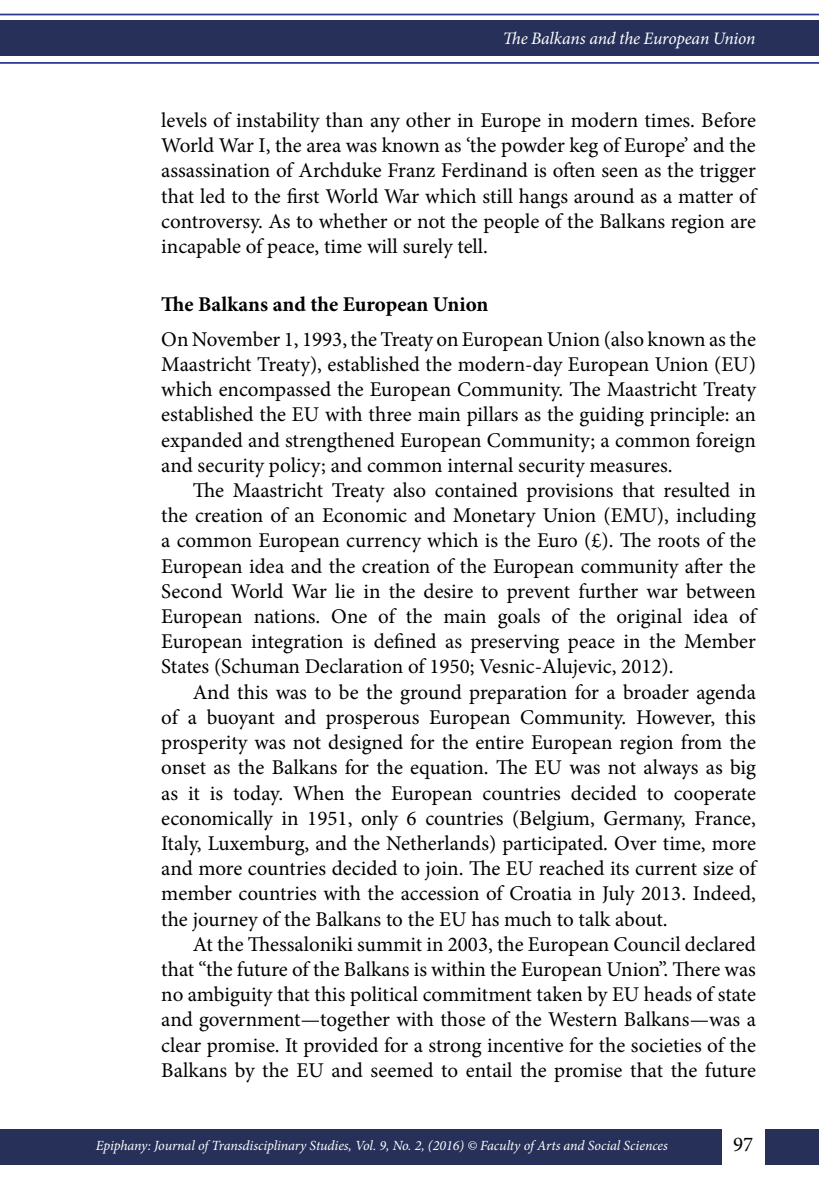
<style>
.page{position:relative;width:819px;height:1191px;background:#fff}
.page>*{position:absolute;margin:0;border:0;box-sizing:border-box;transform-origin:0 0}
.t1{font:21px/25.2px "Minion Pro";color:#000;text-align:justify}
.t2{font:700 21px "Minion Pro";color:#000}
.t3{font:italic 17.5px "Minion Pro";letter-spacing:-.01em;color:#fff}
.t4{font:italic 14px "Minion Pro";letter-spacing:-.01em;color:#fff}
</style>
<div class="page">
<div style="left:0;top:21px;width:819px;height:35px;background:#263059"></div>
<div style="left:0;top:1128px;width:721px;height:36px;background:#263059"></div>
<div style="left:764px;top:1129px;width:55px;height:35px;background:#263059"></div>
<hr style="left:0;top:14px;width:819px;height:1px;background:#2c3791">
<hr style="left:0;top:62px;width:819px;height:2px;background:#2c3791">
<p class="t3" style="left:502px;top:27px;width:254px">The Balkans and the European Union</p>
<p class="t1" style="left:161px;top:108px;width:596px">levels of instability than any other in Europe in modern times. Before World War I, the area was known as ‘the powder keg of Europe’ and the assassination of Archduke Franz Ferdinand is often seen as the trigger that led to the first World War which still hangs around as a matter of controversy. As to whether or not the people of the Balkans region are incapable of peace, time will surely tell.</p>
<p class="t2" style="left:161px;top:289px;width:329px">The Balkans and the European Union</p>
<p class="t1" style="left:161px;top:326px;width:596px">On November 1, 1993, the Treaty on European Union (also known as the Maastricht Treaty), established the modern-day European Union (EU) which encompassed the European Community. The Maastricht Treaty established the EU with three main pillars as the guiding principle: an expanded and strengthened European Community; a common foreign and security policy; and common internal security measures.</p>
<p class="t1" style="left:161px;top:478px;width:596px;text-indent:32px">The Maastricht Treaty also contained provisions that resulted in the creation of an Economic and Monetary Union (EMU), including a common European currency which is the Euro (£). The roots of the European idea and the creation of the European community after the Second World War lie in the desire to prevent further war between European nations. One of the main goals of the original idea of European integration is defined as preserving peace in the Member States (Schuman Declaration of 1950; Vesnic-Alujevic, 2012).</p>
<p class="t1" style="left:161px;top:679px;width:596px;text-indent:32px">And this was to be the ground preparation for a broader agenda of a buoyant and prosperous European Community. However, this prosperity was not designed for the entire European region from the onset as the Balkans for the equation. The EU was not always as big as it is today. When the European countries decided to cooperate economically in 1951, only 6 countries (Belgium, Germany, France, Italy, Luxemburg, and the Netherlands) participated. Over time, more and more countries decided to join. The EU reached its current size of member countries with the accession of Croatia in July 2013. Indeed, the journey of the Balkans to the EU has much to talk about.</p>
<p class="t1" style="left:161px;top:931px;width:596px;text-indent:32px">At the Thessaloniki summit in 2003, the European Council declared that “the future of the Balkans is within the European Union”. There was no ambiguity that this political commitment taken by EU heads of state and government—together with those of the Western Balkans—was a clear promise. It provided for a strong incentive for the societies of the Balkans by the EU and seemed to entail the promise that the future</p>
<p class="t4" style="left:96px;top:1136px;width:573px">Epiphany: Journal of Transdisciplinary Studies, Vol. 9, No. 2, (2016) © Faculty of Arts and Social Sciences</p>
<p class="t1" style="left:733px;top:1131px;width:22px">97</p>
</div>
